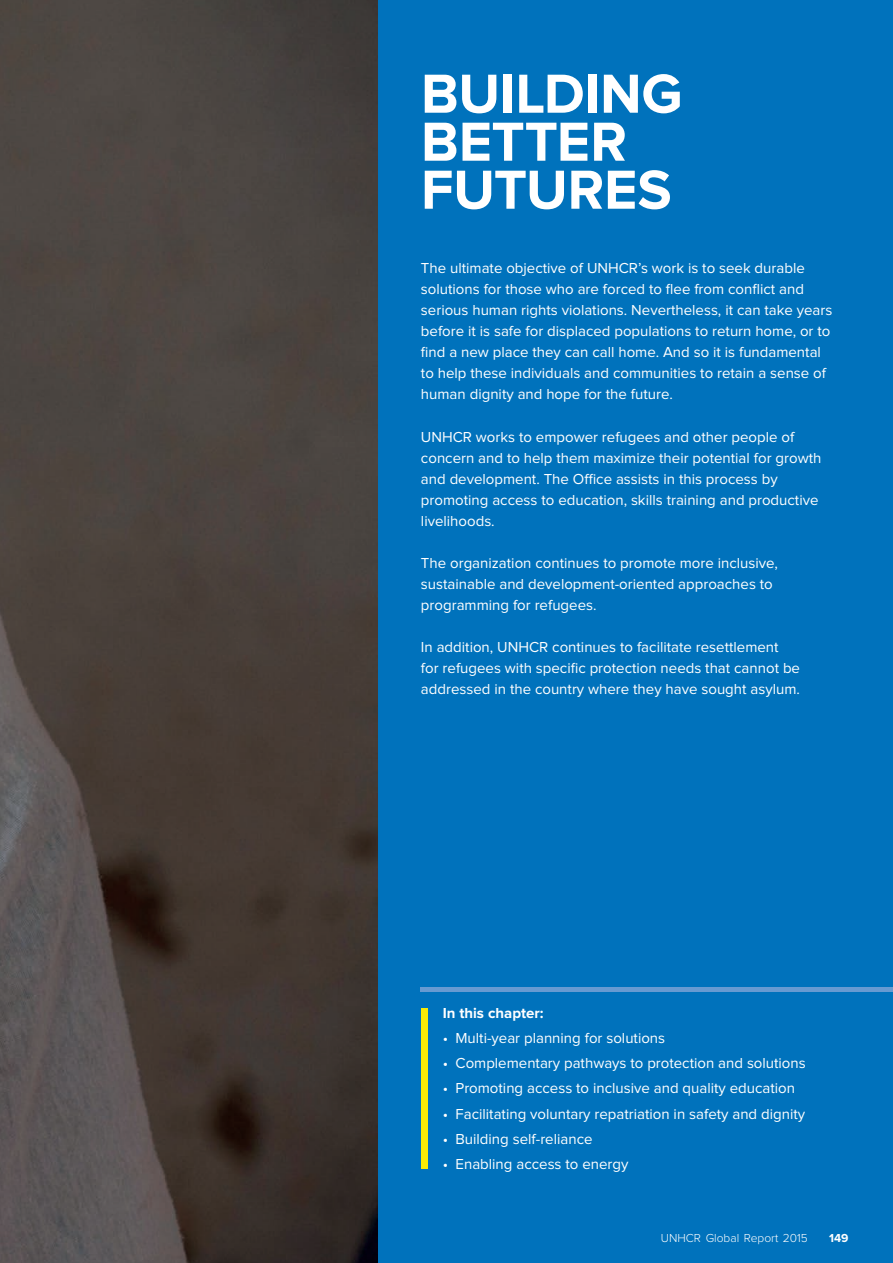
<style>
.page{position:relative;width:893px;height:1263px;background:#fff}
.page>*{position:absolute;margin:0;border:0;box-sizing:border-box;transform-origin:0 0}
.Large_head_white{font:700 57px/48px "Proxima Nova";letter-spacing:-.005em;color:#fff}
.Textbox_body_copy{font:15px/21px "Proxima Nova";color:#fff}
.Bullets_white{font:15px "Proxima Nova";color:#fff}
.t1{font:700 15px "Proxima Nova";color:#fff}
.t2{font:300 12px "Proxima Nova";color:#fff}
.t3{font:700 12px "Proxima Nova";color:#fff}
</style>
<div class="page">
<img style="left:0;top:0;width:378px;height:1263px">
<div style="left:378px;top:0;width:515px;height:1263px;background:#0072bc"></div>
<div style="left:421px;top:1008px;width:7px;height:160px;background:#f9eb06"></div>
<hr style="left:421px;top:988px;width:472px;height:4px;background:#679ad1">
<p class="Large_head_white" style="left:421px;top:72px;width:263px">BUILDING<br>BETTER<br>FUTURES</p>
<p class="Textbox_body_copy" style="left:421px;top:258px;width:413px">The ultimate objective of UNHCR’s work is to seek durable solutions for those who are forced to flee from conflict and serious human rights violations. Nevertheless, it can take years before it is safe for displaced populations to return home, or to find a new place they can call home. And so it is fundamental to help these individuals and communities to retain a sense of human dignity and hope for the future.</p>
<p class="Textbox_body_copy" style="left:421px;top:427px;width:402px">UNHCR works to empower refugees and other people of concern and to help them maximize their potential for growth and development. The Office assists in this process by promoting access to education, skills training and productive livelihoods.</p>
<p class="Textbox_body_copy" style="left:421px;top:553px;width:358px">The organization continues to promote more inclusive, sustainable and development-oriented approaches to programming for refugees.</p>
<p class="Textbox_body_copy" style="left:421px;top:637px;width:381px">In addition, UNHCR continues to facilitate resettlement for refugees with specific protection needs that cannot be addressed in the country where they have sought asylum.</p>
<p class="t1" style="left:443px;top:1006px;width:102px">In this chapter:</p>
<p class="Bullets_white" style="left:443px;top:1031px;width:224px">• Multi-year planning for solutions</p>
<p class="Bullets_white" style="left:443px;top:1056px;width:365px">• Complementary pathways to protection and solutions</p>
<p class="Bullets_white" style="left:443px;top:1081px;width:354px">• Promoting access to inclusive and quality education</p>
<p class="Bullets_white" style="left:443px;top:1107px;width:364px">• Facilitating voluntary repatriation in safety and dignity</p>
<p class="Bullets_white" style="left:443px;top:1132px;width:151px">• Building self-reliance</p>
<p class="Bullets_white" style="left:443px;top:1157px;width:187px">• Enabling access to energy</p>
<p class="t2" style="left:661px;top:1232px;width:149px">UNHCR Global Report 2015</p>
<p class="t3" style="left:829px;top:1232px;width:21px">149</p>
</div>
